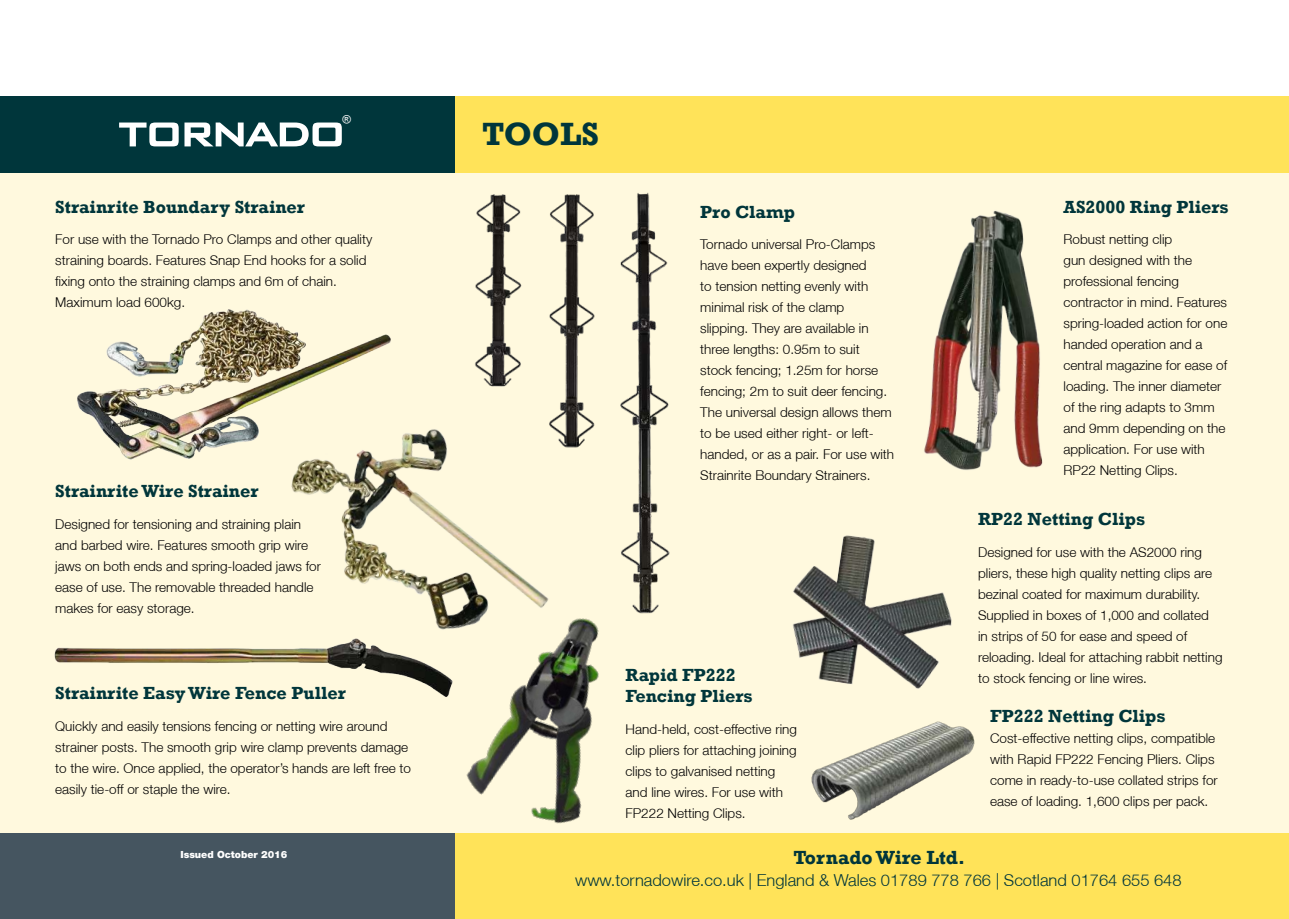
<style>
.page{position:relative;width:1289px;height:919px;background:#fff}
.page>*{position:absolute;margin:0;border:0;box-sizing:border-box;transform-origin:0 0}
.t1{font:700 33px "Rockwell";color:#00363b}
.t2{font:700 19.5px "Rockwell";color:#00363b}
.t3{font:700 18px/21px "Rockwell";color:#00363b}
.t4{font:300 16.5px "Helvetica Neue LT";color:#00363b}
.t5{font:300 13.5px/21px "Helvetica Neue LT";color:#000}
.t6{font:11.55px "Rockwell";color:#fff}
.t7{font:900 9.75px "Helvetica Neue LT";color:#fff}
</style>
<div class="page">
<div style="left:0;top:168px;width:1288px;height:665px;background:#fff9de"></div>
<img style="left:811px;top:721px;width:164px;height:99px">
<div style="left:0;top:96px;width:455px;height:76px;background:#00363b"></div>
<div style="left:455px;top:96px;width:833px;height:76px;background:#ffe359"></div>
<svg style="left:119px;top:122px;width:223px;height:24px"></svg>
<div style="left:455px;top:833px;width:833px;height:85px;background:#ffe359"></div>
<div style="left:0;top:833px;width:455px;height:85px;background:#455560"></div>
<img style="left:77px;top:309px;width:314px;height:151px">
<img style="left:466px;top:669px;width:133px;height:155px">
<img style="left:793px;top:535px;width:159px;height:154px">
<img style="left:924px;top:210px;width:119px;height:260px">
<img style="left:243px;top:383px;width:356px;height:286px">
<img style="left:54px;top:626px;width:407px;height:71px">
<img style="left:471px;top:194px;width:55px;height:197px">
<img style="left:546px;top:194px;width:53px;height:258px">
<img style="left:620px;top:192px;width:50px;height:422px">
<p class="t6" style="left:342px;top:112px;width:10px">®</p>
<h3 class="t3" style="left:55px;top:198px;width:251px">Strainrite Boundary Strainer</h3>
<p class="t5" style="left:55px;top:230px;width:318px">For use with the Tornado Pro Clamps and other quality straining boards. Features Snap End hooks for a solid fixing onto the straining clamps and 6m of chain.<br>Maximum load 600kg.</p>
<h3 class="t3" style="left:55px;top:482px;width:205px">Strainrite Wire Strainer</h3>
<p class="t5" style="left:55px;top:514px;width:267px">Designed for tensioning and straining plain and barbed wire. Features smooth grip wire jaws on both ends and spring-loaded jaws for ease of use. The removable threaded handle makes for easy storage.</p>
<h3 class="t3" style="left:55px;top:684px;width:292px">Strainrite Easy Wire Fence Puller</h3>
<p class="t5" style="left:55px;top:716px;width:357px">Quickly and easily tensions fencing or netting wire around strainer posts. The smooth grip wire clamp prevents damage to the wire. Once applied, the operator’s hands are left free to easily tie-off or staple the wire.</p>
<h1 class="t1" style="left:482px;top:123px;width:118px">TOOLS</h1>
<h3 class="t3" style="left:700px;top:203px;width:96px">Pro Clamp</h3>
<p class="t5" style="left:700px;top:235px;width:195px">Tornado universal Pro-Clamps have been expertly designed<br>to tension netting evenly with minimal risk of the clamp slipping. They are available in three lengths: 0.95m to suit stock fencing; 1.25m for horse fencing; 2m to suit deer fencing.<br>The universal design allows them to be used either right- or left&shy;handed, or as a pair. For use with<br>Strainrite Boundary Strainers.</p>
<h3 class="t3" style="left:625px;top:666px;width:129px">Rapid FP222<br>Fencing Pliers</h3>
<p class="t5" style="left:625px;top:720px;width:173px">Hand-held, cost-effective ring clip pliers for attaching joining clips to galvanised netting and line wires. For use with<br>FP222 Netting Clips.</p>
<h3 class="t3" style="left:1063px;top:198px;width:167px">AS2000 Ring Pliers</h3>
<p class="t5" style="left:1063px;top:230px;width:165px">Robust netting clip<br>gun designed with the professional fencing contractor in mind. Features spring-loaded action for one handed operation and a central magazine for ease of loading. The inner diameter of the ring adapts to 3mm and 9mm depending on the application. For use with<br>RP22 Netting Clips.</p>
<h3 class="t3" style="left:978px;top:510px;width:169px">RP22 Netting Clips</h3>
<p class="t5" style="left:978px;top:542px;width:246px">Designed for use with the AS2000 ring pliers, these high quality netting clips are bezinal coated for maximum durability.<br>Supplied in boxes of 1,000 and collated<br>in strips of 50 for ease and speed of reloading. Ideal for attaching rabbit netting to stock fencing or line wires.</p>
<h3 class="t3" style="left:990px;top:706px;width:177px">FP222 Netting Clips</h3>
<p class="t5" style="left:990px;top:728px;width:229px">Cost-effective netting clips, compatible with Rapid FP222 Fencing Pliers. Clips come in ready-to-use collated strips for ease of loading. 1,600 clips per pack.</p>
<p class="t7" style="left:180px;top:848px;width:108px">Issued October 2016</p>
<h2 class="t2" style="left:793px;top:850px;width:173px">Tornado Wire Ltd.</h2>
<p class="t4" style="left:575px;top:869px;width:608px">www.tornadowire.co.uk | England &amp; Wales 01789 778 766 | Scotland 01764 655 648</p>
</div>
